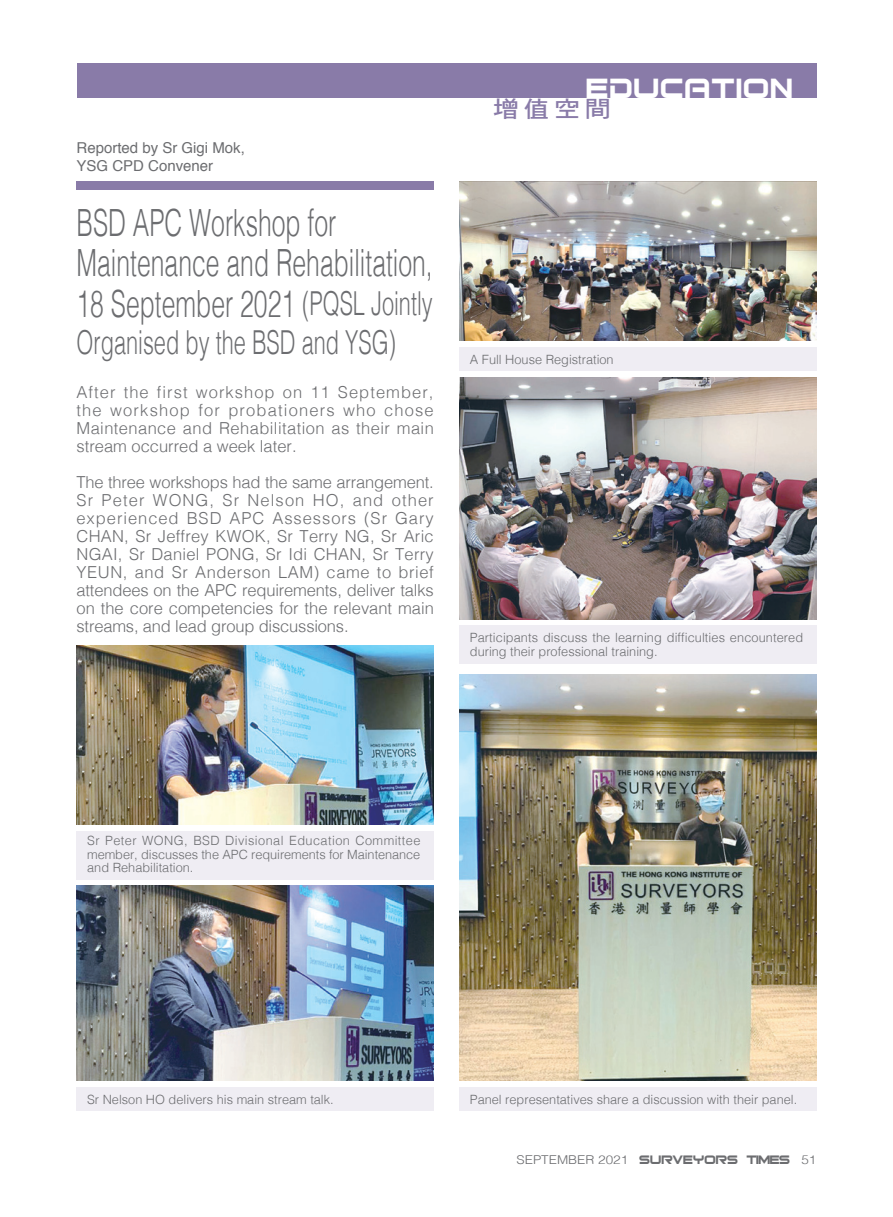
<style>
.page{position:relative;width:893px;height:1217px;background:#fff}
.page>*{position:absolute;margin:0;border:0;box-sizing:border-box;transform-origin:0 0}
.t1{font:300 37.5px/40.5px "Helvetica";color:#6c6d70;scale:.66 1}
.t2{font:37.5px "Bitsumishi";letter-spacing:.03em;color:#fff}
.t3{font:300 33px "Helvetica";color:#6c6d70;scale:.66 1}
.t4{font:22.95px "DF Hei Bd HK BF";color:#897ba8;scale:1.11 1}
.t5{font:300 16.5px/18px "Helvetica";color:#6c6d70;text-align:justify}
.t6{font:15px/18px "Helvetica";color:#6c6d70}
.t7{font:300 12.75px/13.5px "Helvetica";color:#6c6d70;text-align:justify}
.t8{font:300 12.15px "Helvetica";color:#6c6d70;scale:1.11 1}
.s1{font-size:33px}
.s2{font-family:"Bitsumishi";font-weight:400;font-size:16.5px}
</style>
<div class="page">
<div style="left:77px;top:64px;width:739px;height:34px;background:#897ba8"></div>
<div style="left:77px;top:181px;width:357px;height:9px;background:#897ba8"></div>
<img style="left:77px;top:645px;width:357px;height:179px">
<div style="left:77px;top:830px;width:357px;height:49px;background:#efedf3"></div>
<img style="left:77px;top:885px;width:357px;height:195px">
<div style="left:77px;top:1086px;width:357px;height:24px;background:#efedf3"></div>
<div style="left:459px;top:1086px;width:357px;height:24px;background:#efedf3"></div>
<div style="left:459px;top:347px;width:357px;height:23px;background:#efedf3"></div>
<div style="left:459px;top:625px;width:357px;height:38px;background:#efedf3"></div>
<img style="left:459px;top:181px;width:357px;height:160px">
<img style="left:459px;top:377px;width:357px;height:242px">
<img style="left:459px;top:674px;width:357px;height:406px">
<p class="t6" style="left:77px;top:139px;width:170px">Reported by Sr Gigi Mok,<br>YSG CPD Convener</p>
<h1 class="t1" style="left:77px;top:200px;width:541px">BSD APC Workshop for<br>Maintenance and Rehabilitation,<br>18 September 2021 <span class="s1">(PQSL Jointly</span></h1>
<h2 class="t3" style="left:77px;top:314px;width:486px">Organised by the BSD and YSG)</h2>
<p class="t5" style="left:77px;top:382px;width:359px">After the first workshop on 11 September, the workshop for probationers who chose Maintenance and Rehabilitation as their main stream occurred a week later.</p>
<p class="t5" style="left:77px;top:472px;width:359px">The three workshops had the same arrangement.<br>Sr Peter WONG, Sr Nelson HO, and other experienced BSD APC Assessors (Sr Gary CHAN, Sr Jeffrey KWOK, Sr Terry NG, Sr Aric NGAI, Sr Daniel PONG, Sr Idi CHAN, Sr Terry YEUN, and Sr Anderson LAM) came to brief attendees on the APC requirements, deliver talks on the core competencies for the relevant main streams, and lead group discussions.</p>
<h1 class="t2" style="left:587px;top:73px;width:208px">EDUCATION</h1>
<h3 class="t4" style="left:493px;top:97px;width:107px">增值空間</h3>
<p class="t7" style="left:470px;top:352px;width:145px">A Full House Registration</p>
<p class="t7" style="left:470px;top:630px;width:335px">Participants discuss the learning difficulties encountered during their professional training.</p>
<p class="t7" style="left:87px;top:832px;width:335px">Sr Peter WONG, BSD Divisional Education Committee member, discusses the APC requirements for Maintenance and Rehabilitation.</p>
<p class="t7" style="left:87px;top:1091px;width:248px">Sr Nelson HO delivers his main stream talk.</p>
<p class="t7" style="left:470px;top:1091px;width:329px">Panel representatives share a discussion with their panel.</p>
<p class="t8" style="left:516px;top:1148px;width:272px">SEPTEMBER 2021 <span class="s2">SURVEYORS TIMES</span> 51</p>
</div>
